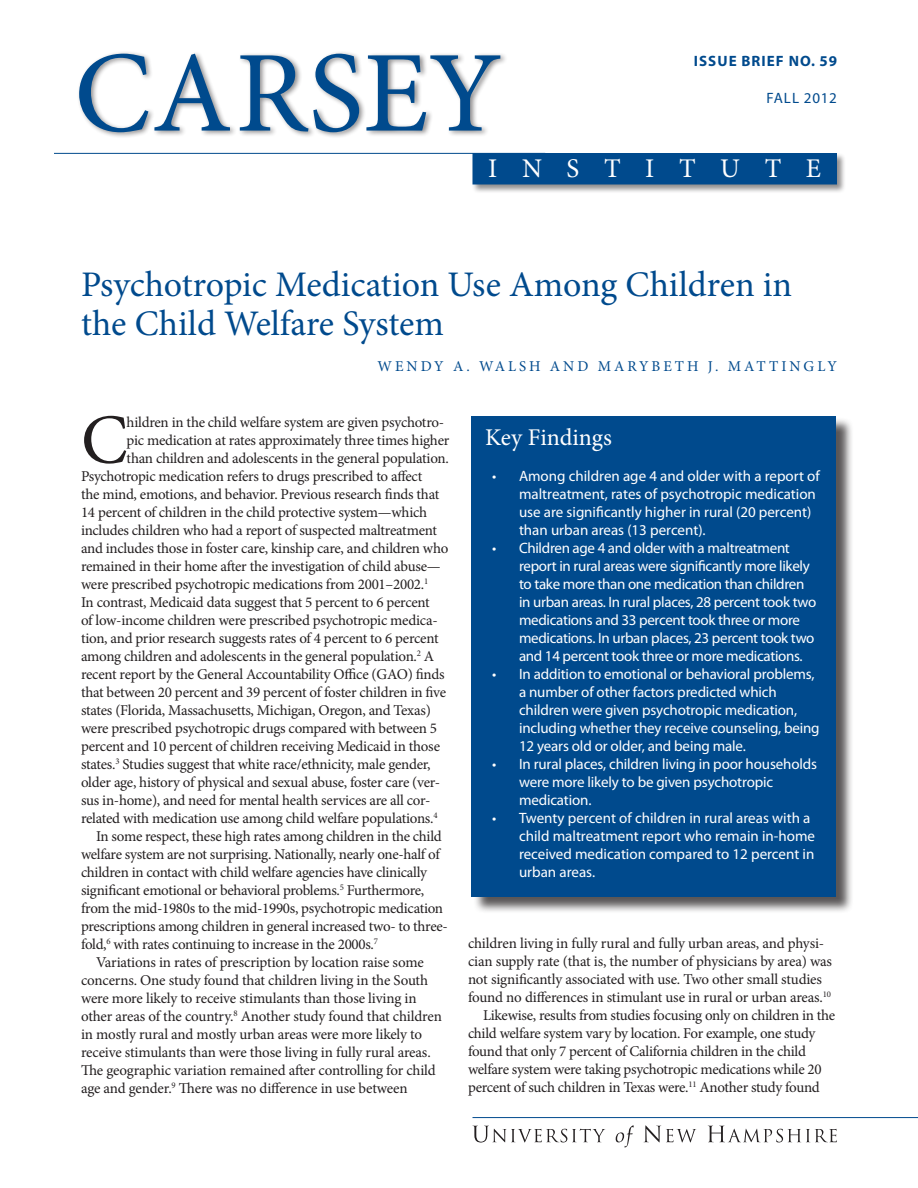
<style>
.page{position:relative;width:918px;height:1188px;background:#fff}
.page>*{position:absolute;margin:0;border:0;box-sizing:border-box;transform-origin:0 0}
.t1{font:115.65px "Minion Pro";letter-spacing:.01em;color:#004a8d}
.Text_A_Main_w_initia{font:70.35px "Minion Pro";color:#231f20}
.Head_1_24_26{font:36px/39px "Minion Pro";color:#004a8d}
.t2{font:27px "Minion Pro";letter-spacing:.91em;color:#fff}
.Head_2_16_18_reverse{font:24px "Minion Pro";color:#fff}
.Text_A_Main_Indent_1{font:15px/18px "Minion Pro";letter-spacing:-.02em;color:#231f20}
.Text_A_Main_w_initia-2{font:15px "Minion Pro";letter-spacing:-.015em;color:#231f20}
.t3{font:15px/18px "Myriad Pro";letter-spacing:-.01em;color:#fff}
.Head_4_10_12_author{font:15px "Minion Pro";letter-spacing:.2em;color:#004a8d}
.t4{font:700 15px "Myriad Pro";letter-spacing:.07em;color:#004a8d}
.t5{font:15px "Myriad Pro";letter-spacing:.05em;color:#004a8d}
</style>
<div class="page">
<div style="left:77px;top:50px;width:431px;height:89px;background:#231f20;opacity:.5"></div>
<div style="left:472px;top:152px;width:375px;height:42px;background:#231f20;opacity:.5"></div>
<div style="left:472px;top:153px;width:365px;height:31px;background:#004a8d"></div>
<hr style="left:54px;top:153px;width:491px;height:1px;background:#004a8d">
<hr style="left:472px;top:1117px;width:446px;height:1px;background:#004a8d">
<svg style="left:473px;top:1126px;width:132px;height:17px"></svg>
<svg style="left:616px;top:1125px;width:18px;height:22px"></svg>
<svg style="left:644px;top:1125px;width:52px;height:17px"></svg>
<svg style="left:708px;top:1126px;width:129px;height:16px"></svg>
<div style="left:473px;top:417px;width:381px;height:497px;background:#231f20;opacity:.75"></div>
<div style="left:472px;top:416px;width:364px;height:480px;background:#004a8d"></div>
<p class="t1" style="left:74px;top:16px;width:429px">CARSEY</p>
<p class="t2" style="left:488px;top:150px;width:335px">INSTITUTE</p>
<p class="t4" style="left:694px;top:51px;width:145px">ISSUE BRIEF NO. 59</p>
<p class="t5" style="left:767px;top:88px;width:72px">FALL 2012</p>
<p class="Head_1_24_26" style="left:81px;top:265px;width:713px">Psychotropic Medication Use Among Children in the Child Welfare System</p>
<p class="Head_4_10_12_author" style="left:377px;top:356px;width:461px">WENDY A. WALSH AND MARYBETH J. MATTINGLY</p>
<p class="Text_A_Main_w_initia" style="left:81px;top:393px;width:48px">C</p>
<p class="Text_A_Main_w_initia-2" style="left:127px;top:412px;width:319px">hildren in the child welfare system are given psychotro-</p>
<p class="Text_A_Main_w_initia-2" style="left:127px;top:430px;width:324px">pic medication at rates approximately three times higher</p>
<p class="Text_A_Main_w_initia-2" style="left:127px;top:448px;width:324px">than children and adolescents in the general population.</p>
<p class="Text_A_Main_w_initia-2" style="left:81px;top:466px;width:343px">Psychotropic medication refers to drugs prescribed to affect</p>
<p class="Text_A_Main_w_initia-2" style="left:81px;top:484px;width:360px">the mind, emotions, and behavior. Previous research finds that</p>
<p class="Text_A_Main_w_initia-2" style="left:81px;top:502px;width:348px">14 percent of children in the child protective system—which</p>
<p class="Text_A_Main_w_initia-2" style="left:81px;top:520px;width:358px">includes children who had a report of suspected maltreatment</p>
<p class="Text_A_Main_w_initia-2" style="left:81px;top:538px;width:369px">and includes those in foster care, kinship care, and children who</p>
<p class="Text_A_Main_w_initia-2" style="left:81px;top:556px;width:361px">remained in their home after the investigation of child abuse—</p>
<p class="Text_A_Main_w_initia-2" style="left:81px;top:574px;width:349px">were prescribed psychotropic medications from 2001–2002.<sup>1</sup></p>
<p class="Text_A_Main_w_initia-2" style="left:81px;top:592px;width:350px">In contrast, Medicaid data suggest that 5 percent to 6 percent</p>
<p class="Text_A_Main_w_initia-2" style="left:81px;top:610px;width:358px">of low-income children were prescribed psychotropic medica-</p>
<p class="Text_A_Main_w_initia-2" style="left:81px;top:628px;width:359px">tion, and prior research suggests rates of 4 percent to 6 percent</p>
<p class="Text_A_Main_w_initia-2" style="left:81px;top:646px;width:355px">among children and adolescents in the general population.<sup>2</sup> A</p>
<p class="Text_A_Main_w_initia-2" style="left:81px;top:664px;width:365px">recent report by the General Accountability Office (GAO) finds</p>
<p class="Text_A_Main_w_initia-2" style="left:81px;top:682px;width:367px">that between 20 percent and 39 percent of foster children in five</p>
<p class="Text_A_Main_w_initia-2" style="left:81px;top:700px;width:351px">states (Florida, Massachusetts, Michigan, Oregon, and Texas)</p>
<p class="Text_A_Main_w_initia-2" style="left:81px;top:718px;width:358px">were prescribed psychotropic drugs compared with between 5</p>
<p class="Text_A_Main_w_initia-2" style="left:81px;top:736px;width:361px">percent and 10 percent of children receiving Medicaid in those</p>
<p class="Text_A_Main_w_initia-2" style="left:81px;top:754px;width:351px">states.<sup>3</sup> Studies suggest that white race/ethnicity, male gender,</p>
<p class="Text_A_Main_w_initia-2" style="left:81px;top:772px;width:361px">older age, history of physical and sexual abuse, foster care (ver-</p>
<p class="Text_A_Main_w_initia-2" style="left:81px;top:790px;width:351px">sus in-home), and need for mental health services are all cor-</p>
<p class="Text_A_Main_w_initia-2" style="left:81px;top:808px;width:358px">related with medication use among child welfare populations.<sup>4</sup></p>
<p class="Text_A_Main_Indent_1" style="left:81px;top:827px;width:368px;text-indent:15px">In some respect, these high rates among children in the child welfare system are not surprising. Nationally, nearly one-half of children in contact with child welfare agencies have clinically significant emotional or behavioral problems.<sup>5</sup> Furthermore, from the mid-1980s to the mid-1990s, psychotropic medication prescriptions among children in general increased two- to three&shy;fold,<sup>6</sup> with rates continuing to increase in the 2000s.<sup>7</sup></p>
<p class="Text_A_Main_Indent_1" style="left:81px;top:953px;width:362px;text-indent:15px">Variations in rates of prescription by location raise some concerns. One study found that children living in the South were more likely to receive stimulants than those living in other areas of the country.<sup>8</sup> Another study found that children in mostly rural and mostly urban areas were more likely to receive stimulants than were those living in fully rural areas.<br>The geographic variation remained after controlling for child age and gender.<sup>9</sup> There was no difference in use between</p>
<p class="Head_2_16_18_reverse" style="left:485px;top:421px;width:128px">Key Findings</p>
<p class="t3" style="left:519px;top:466px;width:302px;text-indent:-27px">• Among children age 4 and older with a report of maltreatment, rates of psychotropic medication use are significantly higher in rural (20 percent) than urban areas (13 percent).</p>
<p class="t3" style="left:519px;top:538px;width:299px;text-indent:-27px">• Children age 4 and older with a maltreatment report in rural areas were significantly more likely to take more than one medication than children in urban areas. In rural places, 28 percent took two medications and 33 percent took three or more medications. In urban places, 23 percent took two and 14 percent took three or more medications.</p>
<p class="t3" style="left:519px;top:664px;width:302px;text-indent:-27px">• In addition to emotional or behavioral problems, a number of other factors predicted which children were given psychotropic medication, including whether they receive counseling, being 12 years old or older, and being male.</p>
<p class="t3" style="left:519px;top:754px;width:300px;text-indent:-27px">• In rural places, children living in poor households were more likely to be given psychotropic medication.</p>
<p class="t3" style="left:519px;top:808px;width:298px;text-indent:-27px">• Twenty percent of children in rural areas with a child maltreatment report who remain in-home received medication compared to 12 percent in urban areas.</p>
<p class="Text_A_Main_Indent_1" style="left:468px;top:934px;width:366px">children living in fully rural and fully urban areas, and physi&shy;cian supply rate (that is, the number of physicians by area) was not significantly associated with use. Two other small studies found no differences in stimulant use in rural or urban areas.<sup>10</sup></p>
<p class="Text_A_Main_Indent_1" style="left:468px;top:1006px;width:369px;text-indent:15px">Likewise, results from studies focusing only on children in the child welfare system vary by location. For example, one study found that only 7 percent of California children in the child welfare system were taking psychotropic medications while 20 percent of such children in Texas were.<sup>11</sup> Another study found</p>
</div>
